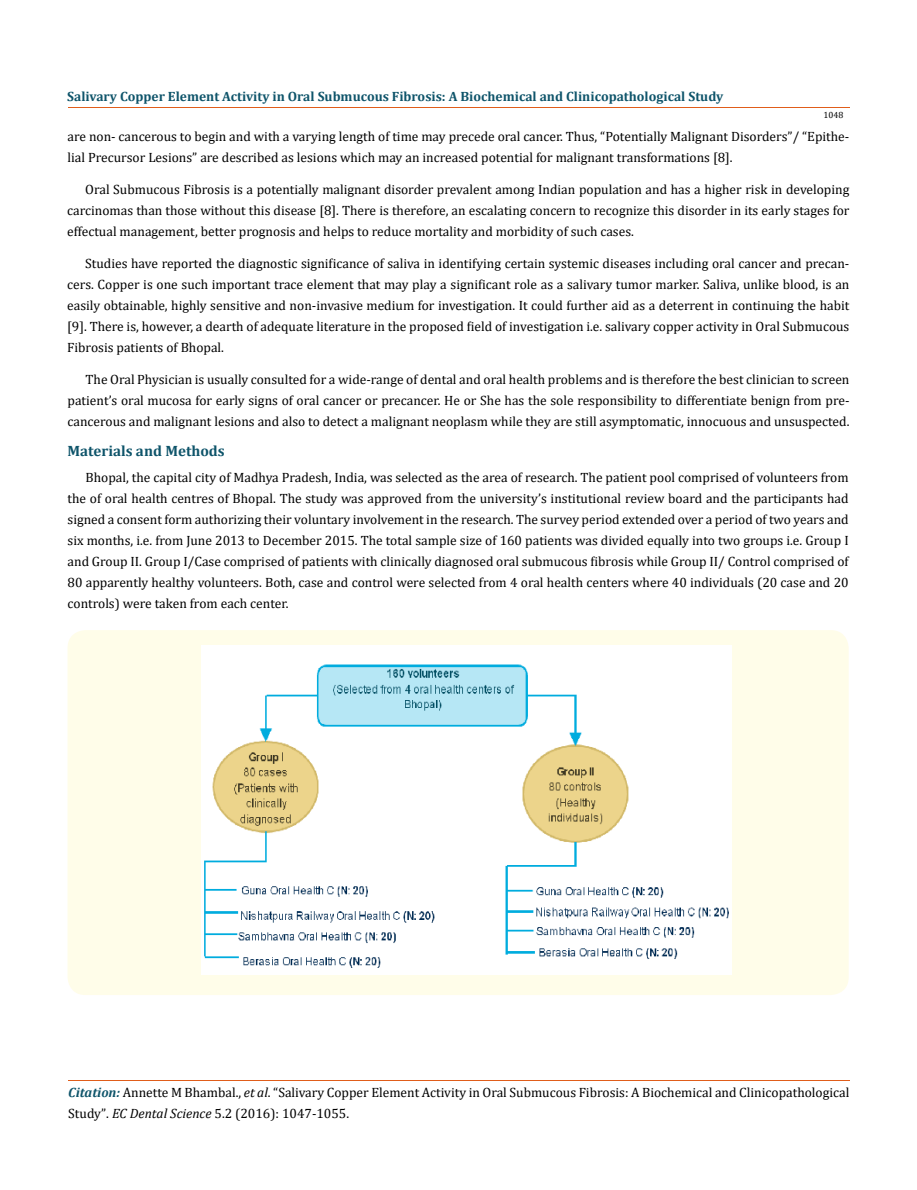
<style>
.page{position:relative;width:917px;height:1190px;background:#fff}
.page>*{position:absolute;margin:0;border:0;box-sizing:border-box;transform-origin:0 0}
.t1{font:700 15px "Cambria";color:#0e546a}
.t2{font:13.5px/21px "Cambria";color:#000;text-align:justify}
.t3{font:700 13.5px "Cambria";color:#0e546a}
.t4{font:9px "Cambria";color:#000}
.s1{font-weight:700;font-style:italic;color:#0e546a}
.s2{font-style:italic}
.s3{font-size:13.35px}
</style>
<div class="page">
<hr style="left:68px;top:108px;width:781px;height:1px;background:#e05d1a">
<hr style="left:68px;top:1080px;width:781px;height:1px;background:#e05d1a">
<div style="left:68px;top:630px;width:780px;height:365px;background:#fffde9;border-radius:18px"></div>
<img style="left:201px;top:645px;width:530px;height:329px">
<p class="t3" style="left:67px;top:87px;width:657px">Salivary Copper Element Activity in Oral Submucous Fibrosis: A Biochemical and Clinicopathological Study</p>
<p class="t4" style="left:823px;top:110px;width:21px">1048</p>
<p class="t2" style="left:68px;top:126px;width:783px">are non- cancerous to begin and with a varying length of time may precede oral cancer. Thus, “Potentially Malignant Disorders”/ “Epithe&shy;lial Precursor Lesions” are described as lesions which may an increased potential for malignant transformations [8].</p>
<p class="t2" style="left:67px;top:179px;width:783px;text-indent:18px">Oral Submucous Fibrosis is a potentially malignant disorder prevalent among Indian population and has a higher risk in developing carcinomas than those without this disease [8]. There is therefore, an escalating concern to recognize this disorder in its early stages for effectual management, better prognosis and helps to reduce mortality and morbidity of such cases.</p>
<p class="t2" style="left:67px;top:253px;width:783px;text-indent:18px">Studies have reported the diagnostic significance of saliva in identifying certain systemic diseases including oral cancer and precan&shy;cers. Copper is one such important trace element that may play a significant role as a salivary tumor marker. Saliva, unlike blood, is an easily obtainable, highly sensitive and non-invasive medium for investigation. It could further aid as a deterrent in continuing the habit [9]. There is, however, a dearth of adequate literature in the proposed field of investigation i.e. salivary copper activity in Oral Submucous Fibrosis patients of Bhopal.</p>
<p class="t2" style="left:68px;top:369px;width:783px;text-indent:18px">The Oral Physician is usually consulted for a wide-range of dental and oral health problems and is therefore the best clinician to screen patient’s oral mucosa for early signs of oral cancer or precancer. He or She has the sole responsibility to differentiate benign from pre&shy;cancerous and malignant lesions and also to detect a malignant neoplasm while they are still asymptomatic, innocuous and unsuspected.</p>
<p class="t1" style="left:68px;top:440px;width:159px">Materials and Methods</p>
<p class="t2" style="left:68px;top:466px;width:782px;text-indent:18px">Bhopal, the capital city of Madhya Pradesh, India, was selected as the area of research. The patient pool comprised of volunteers from the of oral health centres of Bhopal. The study was approved from the university’s institutional review board and the participants had signed a consent form authorizing their voluntary involvement in the research. The survey period extended over a period of two years and six months, i.e. from June 2013 to December 2015. The total sample size of 160 patients was divided equally into two groups i.e. Group I and Group II. Group I/Case comprised of patients with clinically diagnosed oral submucous fibrosis while Group II/ Control comprised of 80 apparently healthy volunteers. Both, case and control were selected from 4 oral health centers where 40 individuals (20 case and 20 controls) were taken from each center.</p>
<p class="t2" style="left:68px;top:1081px;width:782px"><span class="s1">Citation:</span> Annette M Bhambal., <span class="s2">et al</span>. “Salivary Copper Element Activity in Oral Submucous Fibrosis: A Biochemical and Clinicopathological<br>Study”<span class="s3">.</span> <span class="s2">EC Dental Science</span> <span class="s3">5</span>.2 (2016): 1047-1055.</p>
</div>
